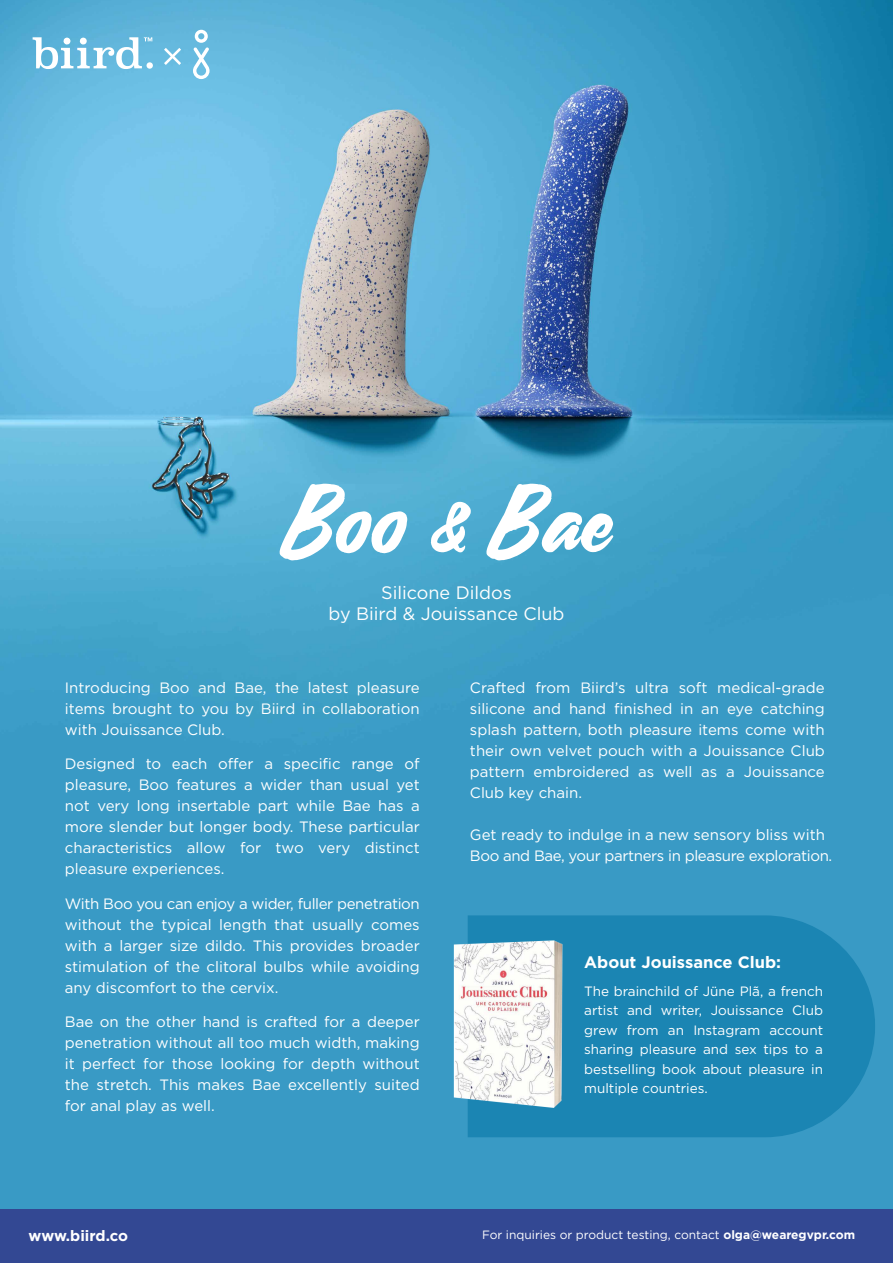
<style>
.page{position:relative;width:893px;height:1263px;background:#fff}
.page>*{position:absolute;margin:0;border:0;box-sizing:border-box;transform-origin:0 0}
.t1{font:92.7px "Carosello";color:#fff}
.t2{font:18px/21px "Gotham Pro";color:#fff;text-align:center}
.t3{font:700 16.5px "Gotham Pro";color:#fff}
.t4{font:15px/21px "Gotham Pro";color:#fff;text-align:justify}
.t5{font:15px/21px "Gotham Pro";letter-spacing:-.025em;color:#fff}
.t6{font:700 15px "Gotham Pro";letter-spacing:-.01em;color:#fff}
.t7{font:13.5px/19.5px "Gotham Pro";color:#fff;text-align:justify}
.t8{font:12px "Gotham Pro";color:#fff}
.s1{font-size:75px}
.s2{font-weight:700}
</style>
<div class="page">
<img style="left:0;top:0;width:893px;height:1209px">
<svg style="left:678px;top:915px;width:197px;height:222px;fill:#1b85b3"></svg>
<svg style="left:33px;top:37px;width:120px;height:32px"></svg>
<svg style="left:164px;top:48px;width:17px;height:17px"></svg>
<svg style="left:193px;top:30px;width:17px;height:49px"></svg>
<img style="left:337px;top:853px;width:341px;height:341px">
<div style="left:0;top:1209px;width:893px;height:54px;background:#334893"></div>
<h1 class="t1" style="left:288px;top:456px;width:325px">Boo <span class="s1">&amp;</span> Bae</h1>
<p class="t2" style="left:328px;top:582px;width:237px">Silicone Dildos<br>by Biird &amp; Jouissance Club</p>
<p class="t4" style="left:65px;top:677px;width:356px">Introducing Boo and Bae, the latest pleasure items brought to you by Biird in collaboration with Jouissance Club.</p>
<p class="t4" style="left:65px;top:753px;width:356px">Designed to each offer a specific range of pleasure, Boo features a wider than usual yet not very long insertable part while Bae has a more slender but longer body. These particular characteristics allow for two very distinct pleasure experiences.</p>
<p class="t4" style="left:65px;top:893px;width:356px">With Boo you can enjoy a wider, fuller penetration without the typical length that usually comes with a larger size dildo. This provides broader stimulation of the clitoral bulbs while avoiding any discomfort to the cervix.</p>
<p class="t4" style="left:65px;top:1011px;width:356px">Bae on the other hand is crafted for a deeper penetration without all too much width, making it perfect for those looking for depth without the stretch. This makes Bae excellently suited for anal play as well.</p>
<p class="t4" style="left:470px;top:677px;width:356px">Crafted from Biird’s ultra soft medical-grade silicone and hand finished in an eye catching splash pattern, both pleasure items come with their own velvet pouch with a Jouissance Club pattern embroidered as well as a Jouissance Club key chain.</p>
<p class="t5" style="left:470px;top:824px;width:364px">Get ready to indulge in a new sensory bliss with<br>Boo and Bae, your partners in pleasure exploration.</p>
<p class="t3" style="left:584px;top:952px;width:198px">About Jouissance Club:</p>
<p class="t7" style="left:584px;top:981px;width:240px">The brainchild of Jüne Plã, a french artist and writer, Jouissance Club grew from an Instagram account sharing pleasure and sex tips to a bestselling book about pleasure in multiple countries.</p>
<p class="t6" style="left:29px;top:1227px;width:101px">www.biird.co</p>
<p class="t8" style="left:482px;top:1228px;width:375px">For inquiries or product testing, contact <span class="s2">olga@wearegvpr.com</span></p>
</div>
